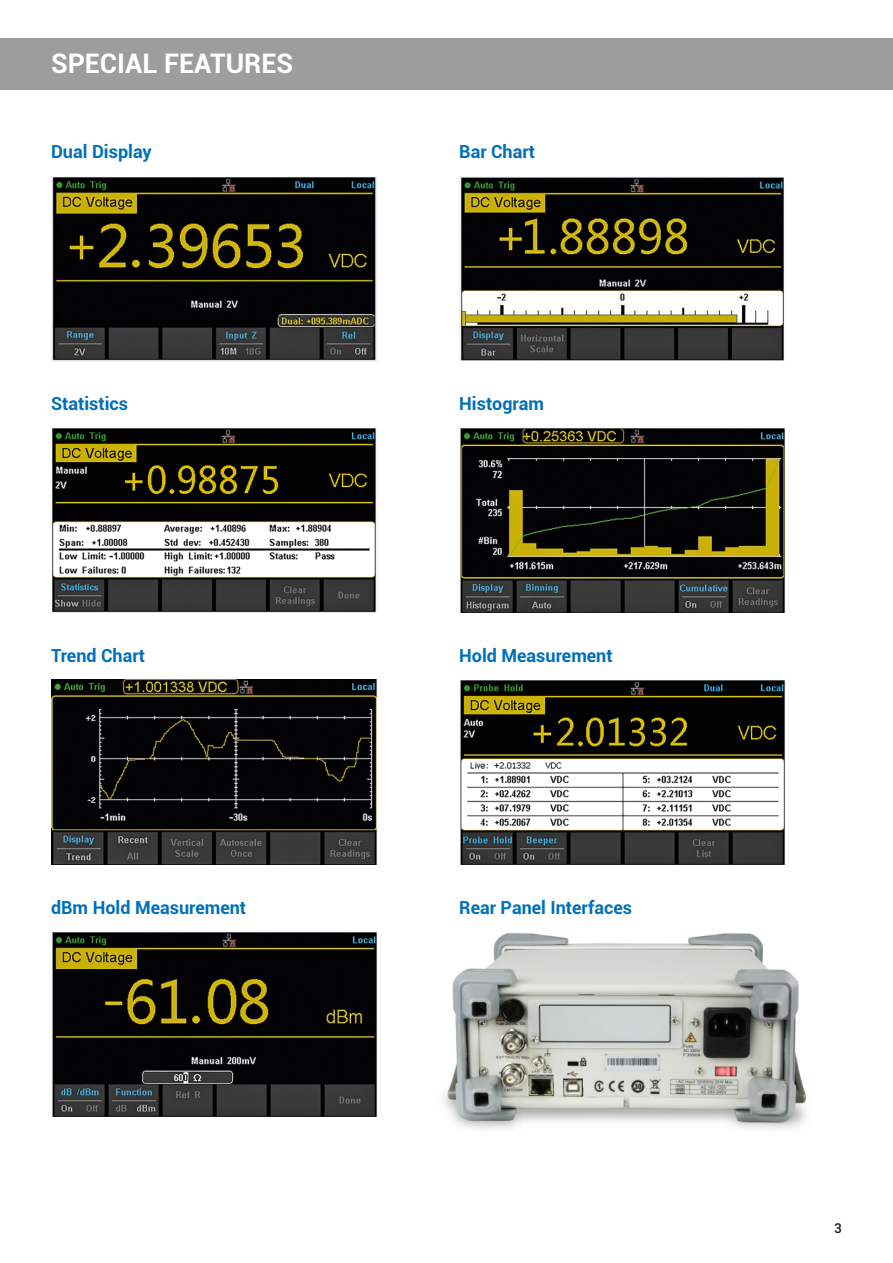
<style>
.page{position:relative;width:893px;height:1263px;background:#fff}
.page>*{position:absolute;margin:0;border:0;box-sizing:border-box;transform-origin:0 0}
.t1{font:700 27px "Roboto";color:#fff}
.t2{font:700 18px "Roboto";color:#006fba}
.t3{font:500 13.5px "Roboto";color:#1a1a18}
</style>
<div class="page">
<img style="left:443px;top:932px;width:364px;height:197px">
<div style="left:0;top:38px;width:893px;height:51px;background:#9c9d9d"></div>
<img style="left:51px;top:176px;width:327px;height:185px">
<img style="left:459px;top:176px;width:326px;height:184px">
<img style="left:52px;top:428px;width:326px;height:184px">
<img style="left:459px;top:428px;width:327px;height:184px">
<img style="left:51px;top:680px;width:327px;height:184px">
<img style="left:460px;top:680px;width:325px;height:184px">
<img style="left:51px;top:932px;width:326px;height:184px">
<h1 class="t1" style="left:51px;top:45px;width:244px">SPECIAL FEATURES</h1>
<p class="t2" style="left:51px;top:138px;width:102px">Dual Display</p>
<p class="t2" style="left:459px;top:138px;width:77px">Bar Chart</p>
<p class="t2" style="left:51px;top:390px;width:79px">Statistics</p>
<p class="t2" style="left:459px;top:390px;width:86px">Histogram</p>
<p class="t2" style="left:51px;top:642px;width:96px">Trend Chart</p>
<p class="t2" style="left:459px;top:642px;width:155px">Hold Measurement</p>
<p class="t2" style="left:51px;top:894px;width:197px">dBm Hold Measurement</p>
<p class="t2" style="left:459px;top:894px;width:174px">Rear Panel Interfaces</p>
<p class="t3" style="left:834px;top:1219px;width:9px">3</p>
</div>
